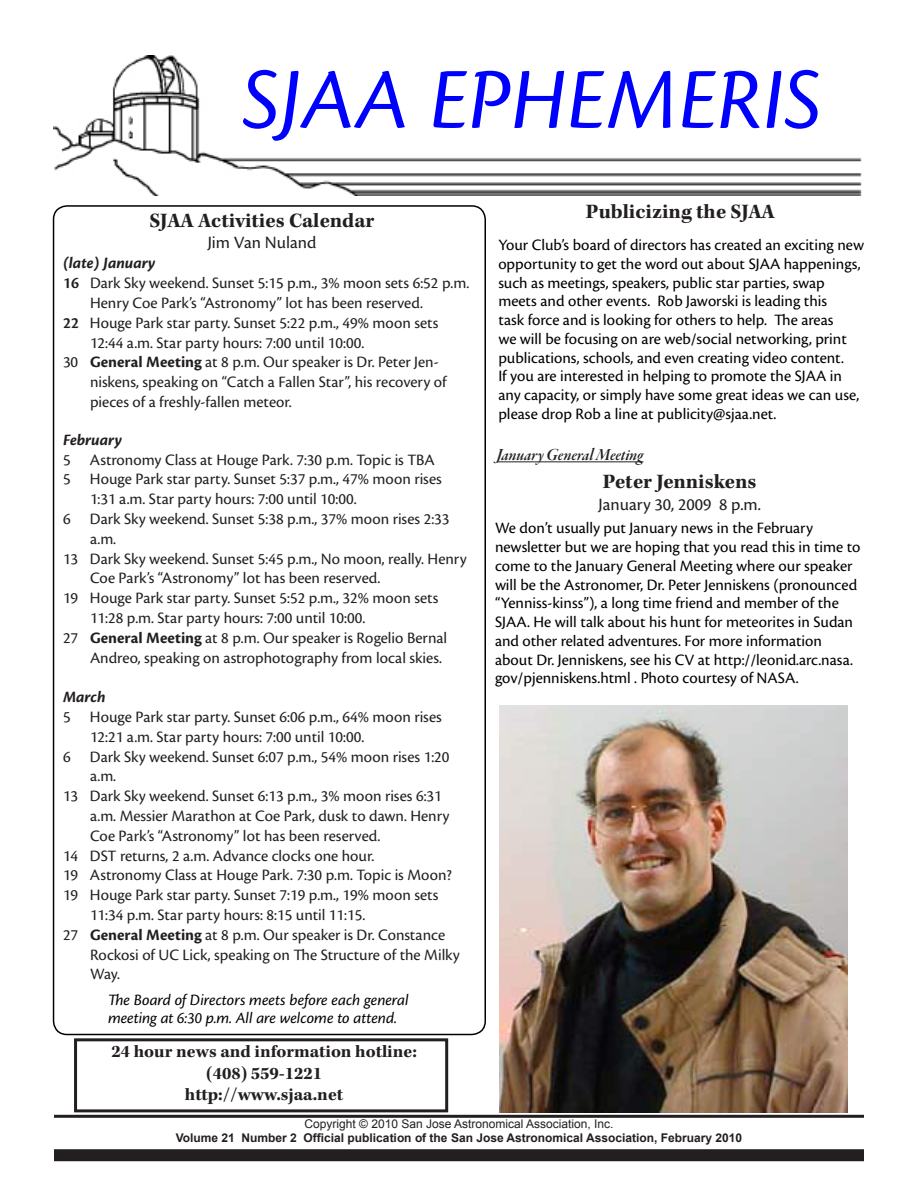
<style>
.page{position:relative;width:918px;height:1188px;background:#fff}
.page>*{position:absolute;margin:0;border:0;box-sizing:border-box;transform-origin:0 0}
.t1{font:italic 90px "Cronos Pro";color:#00f}
.Headline{font:700 21px "Kepler Std";color:#231f20}
.Headline-2{font:700 18px/21.6px "Kepler Std";color:#231f20;text-align:center}
.Byline{font:18px "Cronos Pro";color:#231f20}
.Pre-title{font:18px "Garamond Premr Pro Smbd It Disp";color:#231f20}
.Calendar{font:16.5px/19.8px "Cronos Pro";color:#231f20}
.t2{font:16.5px/18.8px "Cronos Pro";color:#000}
.t3{font:italic 16.5px/18.8px "Cronos Pro";color:#000}
.Calendar-2{font:italic 700 16.5px "Cronos Pro";letter-spacing:-.005em;color:#231f20}
.t4{font:700 12px "Arial";color:#231f20}
.t5{font:12px "Arial";color:#231f20}
.s1{font-weight:600}
.s2{font-weight:700}
</style>
<div class="page">
<img style="left:54px;top:56px;width:808px;height:140px">
<div style="left:54px;top:1149px;width:810px;height:12px;background:#231f20"></div>
<hr style="left:54px;top:1115px;width:810px;height:3px;background:#231f20">
<div style="left:218px;top:23px;width:666px;height:132px;background:#fff;border-radius:14px"></div>
<div style="left:74px;top:1038px;width:374px;height:74px;border:3px solid #231f20"></div>
<div style="left:53px;top:205px;width:433px;height:830px;border:2px solid #000;border-radius:14px"></div>
<hr style="left:497px;top:461px;width:146px;height:1px;background:#231f20">
<img style="left:500px;top:705px;width:348px;height:407px">
<p class="t1" style="left:242px;top:48px;width:582px">SJAA EPHEMERIS</p>
<p class="Headline" style="left:149px;top:208px;width:227px">SJAA Activities Calendar</p>
<p class="Byline" style="left:208px;top:232px;width:110px">Jim Van Nuland</p>
<p class="Calendar-2" style="left:63px;top:254px;width:94px">(late) January</p>
<p class="Calendar" style="left:90px;top:273px;width:381px;text-indent:-27px"><span class="s1">16</span> Dark Sky weekend. Sunset 5:15 p.m., 3% moon sets 6:52 p.m.<br>Henry Coe Park’s “Astronomy” lot has been reserved.</p>
<p class="Calendar" style="left:90px;top:313px;width:350px;text-indent:-27px"><span class="s1">22</span> Houge Park star party. Sunset 5:22 p.m., 49% moon sets<br>12:44 a.m. Star party hours: 7:00 until 10:00.</p>
<p class="Calendar" style="left:90px;top:352px;width:358px;text-indent:-27px">30 <span class="s2">General Meeting</span> at 8 p.m. Our speaker is Dr. Peter Jen&shy;niskens, speaking on “Catch a Fallen Star”, his recovery of pieces of a freshly-fallen meteor.</p>
<p class="Calendar-2" style="left:63px;top:430px;width:60px">February</p>
<p class="Calendar" style="left:63px;top:450px;width:373px">5 Astronomy Class at Houge Park. 7:30 p.m. Topic is TBA</p>
<p class="Calendar" style="left:90px;top:469px;width:353px;text-indent:-27px">5 Houge Park star party. Sunset 5:37 p.m., 47% moon rises<br>1:31 a.m. Star party hours: 7:00 until 10:00.</p>
<p class="Calendar" style="left:90px;top:509px;width:361px;text-indent:-27px">6 Dark Sky weekend. Sunset 5:38 p.m., 37% moon rises 2:33 a.m.</p>
<p class="Calendar" style="left:90px;top:549px;width:378px;text-indent:-27px">13 Dark Sky weekend. Sunset 5:45 p.m., No moon, really. Henry<br>Coe Park’s “Astronomy” lot has been reserved.</p>
<p class="Calendar" style="left:90px;top:588px;width:350px;text-indent:-27px">19 Houge Park star party. Sunset 5:52 p.m., 32% moon sets<br>11:28 p.m. Star party hours: 7:00 until 10:00.</p>
<p class="Calendar" style="left:90px;top:628px;width:359px;text-indent:-27px">27 <span class="s2">General Meeting</span> at 8 p.m. Our speaker is Rogelio Bernal<br>Andreo, speaking on astrophotography from local skies.</p>
<p class="Calendar-2" style="left:63px;top:688px;width:44px">March</p>
<p class="Calendar" style="left:90px;top:707px;width:353px;text-indent:-27px">5 Houge Park star party. Sunset 6:06 p.m., 64% moon rises<br>12:21 a.m. Star party hours: 7:00 until 10:00.</p>
<p class="Calendar" style="left:90px;top:747px;width:361px;text-indent:-27px">6 Dark Sky weekend. Sunset 6:07 p.m., 54% moon rises 1:20 a.m.</p>
<p class="Calendar" style="left:90px;top:786px;width:361px;text-indent:-27px">13 Dark Sky weekend. Sunset 6:13 p.m., 3% moon rises 6:31 a.m. Messier Marathon at Coe Park, dusk to dawn. Henry<br>Coe Park’s “Astronomy” lot has been reserved.</p>
<p class="Calendar" style="left:63px;top:846px;width:313px">14 DST returns, 2 a.m. Advance clocks one hour.</p>
<p class="Calendar" style="left:63px;top:865px;width:390px">19 Astronomy Class at Houge Park. 7:30 p.m. Topic is Moon?</p>
<p class="Calendar" style="left:90px;top:885px;width:350px;text-indent:-27px">19 Houge Park star party. Sunset 7:19 p.m., 19% moon sets<br>11:34 p.m. Star party hours: 8:15 until 11:15.</p>
<p class="Calendar" style="left:90px;top:925px;width:371px;text-indent:-27px">27 <span class="s2">General Meeting</span> at 8 p.m. Our speaker is Dr. Constance<br>Rockosi of UC Lick, speaking on The Structure of the Milky<br>Way.</p>
<p class="t3" style="left:108px;top:990px;width:302px">The Board of Directors meets before each general meeting at 6:30 p.m. All are welcome to attend.</p>
<p class="Headline-2" style="left:111px;top:1041px;width:307px">24 hour news and information hotline: (408) 559-1221<br>http://www.sjaa.net</p>
<p class="Headline" style="left:586px;top:199px;width:191px">Publicizing the SJAA</p>
<p class="t2" style="left:498px;top:236px;width:367px">Your Club’s board of directors has created an exciting new opportunity to get the word out about SJAA happenings, such as meetings, speakers, public star parties, swap meets and other events. Rob Jaworski is leading this<br>task force and is looking for others to help. The areas<br>we will be focusing on are web/social networking, print publications, schools, and even creating video content.<br>If you are interested in helping to promote the SJAA in any capacity, or simply have some great ideas we can use, please drop Rob a line at publicity@sjaa.net.</p>
<p class="Pre-title" style="left:497px;top:445px;width:148px">January General Meeting</p>
<p class="Headline" style="left:603px;top:470px;width:155px">Peter Jenniskens</p>
<p class="Byline" style="left:599px;top:494px;width:164px">January 30, 2009 8 p.m.</p>
<p class="t2" style="left:495px;top:519px;width:367px">We don’t usually put January news in the February newsletter but we are hoping that you read this in time to come to the January General Meeting where our speaker will be the Astronomer, Dr. Peter Jenniskens (pronounced “Yenniss-kinss”), a long time friend and member of the SJAA. He will talk about his hunt for meteorites in Sudan and other related adventures. For more information about Dr. Jenniskens, see his CV at http://leonid.arc.nasa. gov/pjenniskens.html . Photo courtesy of NASA.</p>
<p class="t5" style="left:304px;top:1116px;width:310px">Copyright © 2010 San Jose Astronomical Association, Inc.</p>
<p class="t4" style="left:176px;top:1130px;width:568px">Volume 21 Number 2 Official publication of the San Jose Astronomical Association, February 2010</p>
</div>
